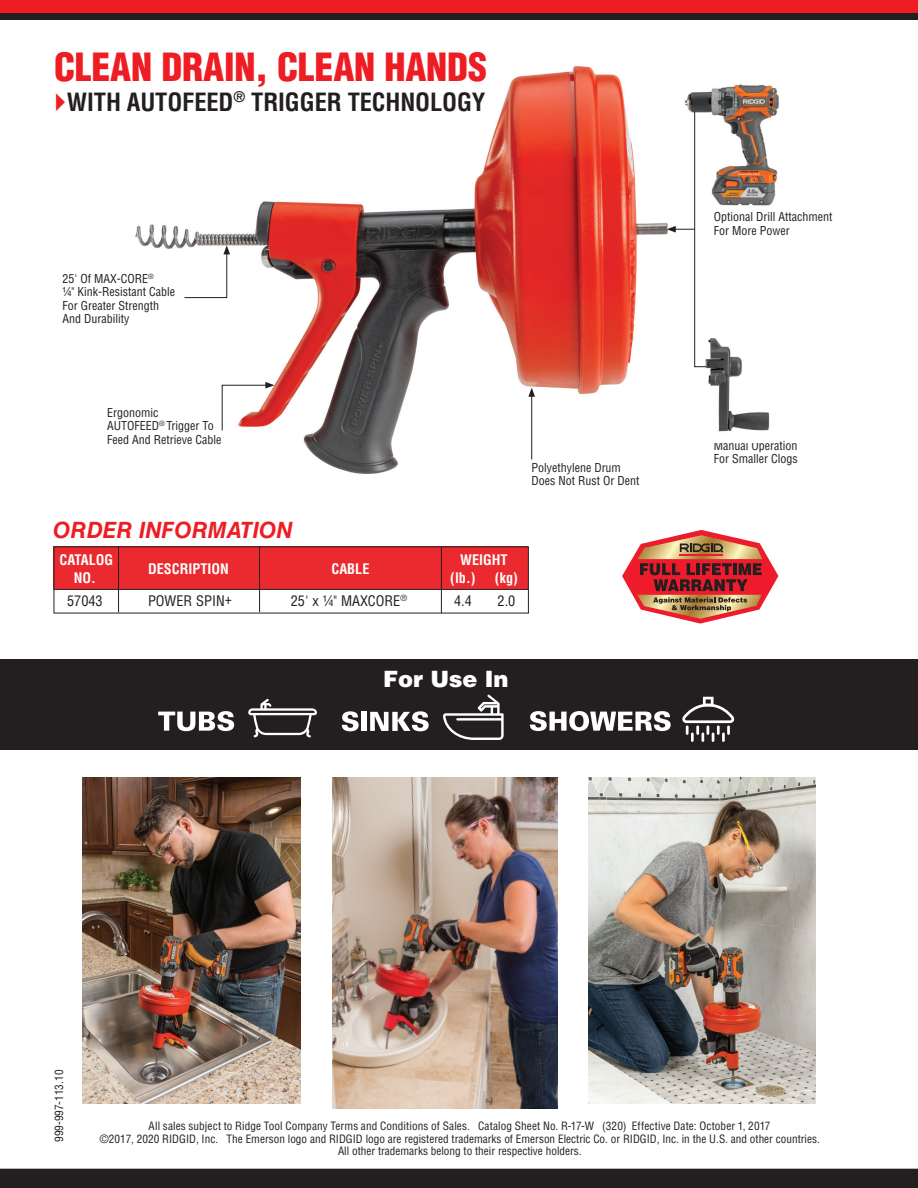
<style>
.page{position:relative;width:918px;height:1188px;background:#fff}
.page>*{position:absolute;margin:0;border:0;box-sizing:border-box;transform-origin:0 0}
.t1{font:900 condensed 37.95px "Helvetica LT Std";letter-spacing:-.005em;color:#ee1d23}
.t2{font:700 condensed 24.45px "Helvetica LT Std";letter-spacing:-.005em;color:#231f20}
.t3{font:italic 700 22.5px "Helvetica LT Std";color:#ee1d23}
.t4{font:900 22.5px "Helvetica LT Std";letter-spacing:-.005em;color:#fff}
.t5{font:700 condensed 14.25px "Helvetica LT Std";color:#fff}
.t6{font:condensed 14.25px "Helvetica LT Std";color:#231f20}
.t7{font:condensed 12px/13.5px "Helvetica LT Std";color:#231f20}
.t8{font:condensed 11.25px/12.5px "Helvetica LT Std";color:#231f20;text-align:center}
</style>
<div class="page">
<img style="left:135px;top:66px;width:532px;height:408px">
<div style="left:0;top:1169px;width:918px;height:19px;background:#231f20"></div>
<svg style="left:622px;top:530px;width:156px;height:94px"></svg>
<div style="left:0;top:13px;width:918px;height:7px;background:#231f20"></div>
<div style="left:0;top:0;width:918px;height:13px;background:#ee1d23"></div>
<img style="left:694px;top:338px;width:76px;height:94px">
<img style="left:684px;top:84px;width:95px;height:122px">
<svg style="left:667px;top:111px;width:40px;height:256px"></svg>
<svg style="left:222px;top:382px;width:52px;height:49px"></svg>
<svg style="left:184px;top:245px;width:46px;height:53px"></svg>
<hr style="left:531px;top:394px;width:1px;height:65px;background:#231f20">
<svg style="left:528px;top:388px;width:7px;height:9px"></svg>
<img style="left:588px;top:778px;width:227px;height:326px">
<div style="left:54px;top:547px;width:474px;height:42px;background:#eb2a2f"></div>
<hr style="left:118px;top:547px;width:1px;height:65px;background:#231f20">
<hr style="left:441px;top:547px;width:1px;height:66px;background:#231f20">
<hr style="left:54px;top:589px;width:474px;height:1px;background:#231f20">
<hr style="left:259px;top:546px;width:1px;height:66px;background:#231f20">
<div style="left:0;top:659px;width:918px;height:91px;background:#231f20"></div>
<svg style="left:443px;top:694px;width:61px;height:46px"></svg>
<svg style="left:682px;top:697px;width:52px;height:45px"></svg>
<svg style="left:248px;top:699px;width:69px;height:38px"></svg>
<svg style="left:158px;top:711px;width:76px;height:20px"></svg>
<svg style="left:342px;top:711px;width:17px;height:20px"></svg>
<div style="left:361px;top:712px;width:6px;height:19px;background:#fff"></div>
<svg style="left:370px;top:711px;width:59px;height:20px"></svg>
<svg style="left:530px;top:711px;width:141px;height:20px"></svg>
<img style="left:82px;top:778px;width:218px;height:326px">
<img style="left:333px;top:778px;width:224px;height:330px">
<h1 class="t1" style="left:54px;top:43px;width:435px">CLEAN DRAIN, CLEAN HANDS</h1>
<h2 class="t2" style="left:67px;top:86px;width:420px">WITH AUTOFEED<sup>®</sup> TRIGGER TECHNOLOGY</h2>
<p class="t7" style="left:63px;top:271px;width:114px">25' Of MAX-CORE<sup>®<br></sup>¼" Kink-Resistant Cable<br>For Greater Strength<br>And Durability</p>
<p class="t7" style="left:107px;top:405px;width:116px">Ergonomic<br>AUTOFEED<sup>®</sup> Trigger To<br>Feed And Retrieve Cable</p>
<h3 class="t3" style="left:53px;top:516px;width:241px">ORDER INFORMATION</h3>
<p class="t5" style="left:59px;top:551px;width:55px">CATALOG</p>
<p class="t5" style="left:148px;top:560px;width:82px">DESCRIPTION</p>
<p class="t5" style="left:331px;top:560px;width:40px">CABLE</p>
<p class="t5" style="left:460px;top:551px;width:49px">WEIGHT</p>
<p class="t5" style="left:74px;top:569px;width:24px">NO.</p>
<p class="t5" style="left:450px;top:569px;width:27px">(lb.)</p>
<p class="t5" style="left:495px;top:569px;width:24px">(kg)</p>
<p class="t6" style="left:67px;top:592px;width:37px">57043</p>
<p class="t6" style="left:148px;top:592px;width:85px">POWER SPIN+</p>
<p class="t6" style="left:291px;top:592px;width:118px">25' x ¼" MAXCORE<sup>®</sup></p>
<p class="t6" style="left:454px;top:592px;width:19px">4.4</p>
<p class="t6" style="left:498px;top:592px;width:19px">2.0</p>
<p class="t7" style="left:531px;top:460px;width:109px">Polyethylene Drum<br>Does Not Rust Or Dent</p>
<h3 class="t4" style="left:383px;top:664px;width:127px">For Use In</h3>
<p class="t7" style="left:714px;top:210px;width:120px">Optional Drill Attachment<br>For More Power</p>
<p class="t7" style="left:714px;top:439px;width:85px">Manual Operation<br>For Smaller Clogs</p>
<p class="t8" style="left:53px;top:1142px;width:74px;rotate:-90deg">999-997-113.10</p>
<p class="t8" style="left:100px;top:1120px;width:722px">All sales subject to Ridge Tool Company Terms and Conditions of Sales. Catalog Sheet No. R-17-W (320) Effective Date: October 1, 2017<br>©2017, 2020 RIDGID, Inc. The Emerson logo and RIDGID logo are registered trademarks of Emerson Electric Co. or RIDGID, Inc. in the U.S. and other countries.<br>All other trademarks belong to their respective holders.</p>
</div>
